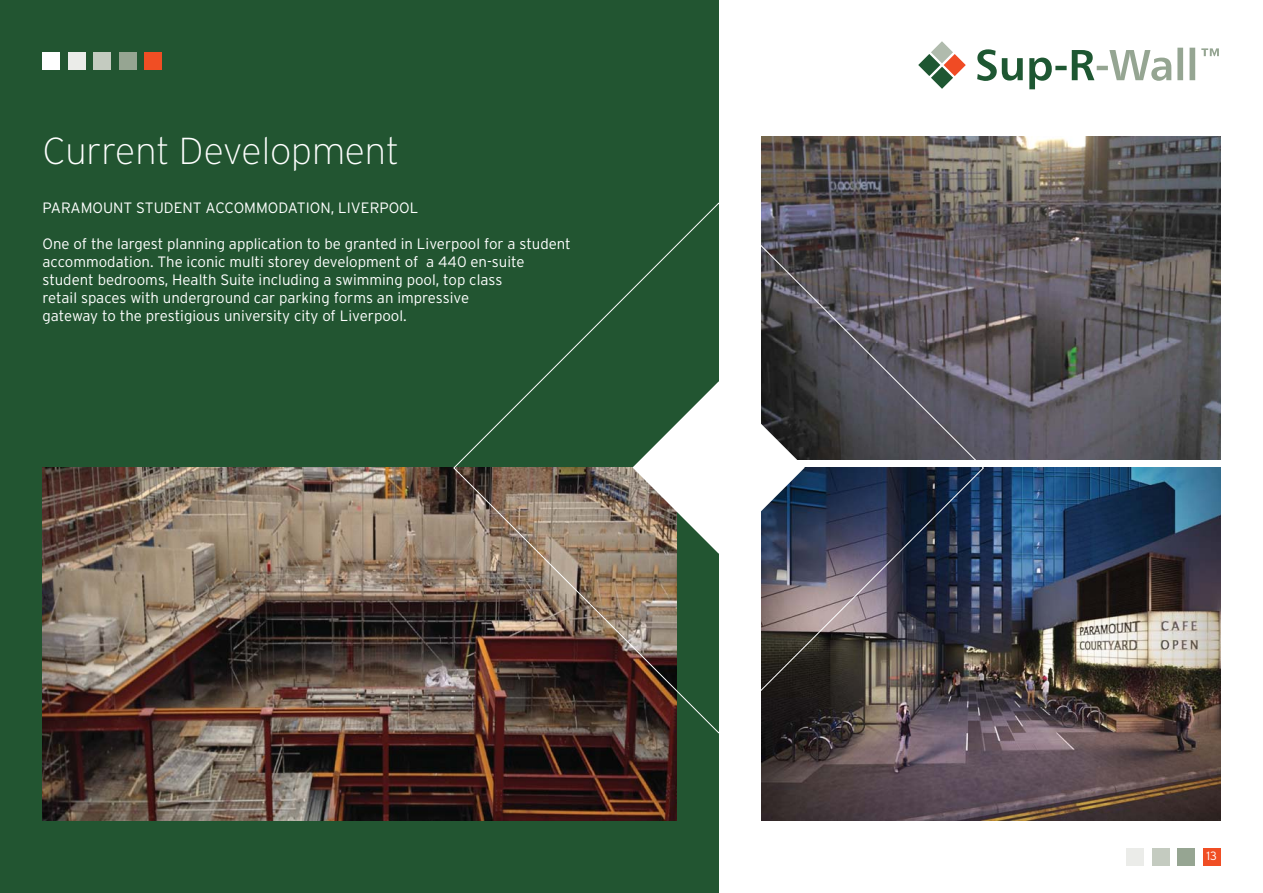
<style>
.page{position:relative;width:1263px;height:893px;background:#fff}
.page>*{position:absolute;margin:0;border:0;box-sizing:border-box;transform-origin:0 0}
.t1{font:200 37.5px "Interstate";color:#fff}
.t2{font:300 15px/18px "Interstate";color:#fff}
.t3{font:300 12px "Interstate";color:#fff}
</style>
<div class="page">
<img style="left:761px;top:136px;width:459px;height:323px">
<div style="left:0;top:0;width:719px;height:893px;background:#225531"></div>
<svg style="left:1072px;top:48px;width:147px;height:33px"></svg>
<svg style="left:977px;top:49px;width:89px;height:40px"></svg>
<svg style="left:918px;top:41px;width:48px;height:48px"></svg>
<img style="left:761px;top:468px;width:459px;height:353px">
<img style="left:43px;top:468px;width:633px;height:353px">
<img style="left:453px;top:202px;width:531px;height:532px">
<svg style="left:632px;top:381px;width:173px;height:173px"></svg>
<div style="left:43px;top:53px;width:17px;height:17px;background:#fff"></div>
<div style="left:68px;top:53px;width:17px;height:17px;background:#ebece9"></div>
<div style="left:94px;top:53px;width:17px;height:17px;background:#c4cbc0"></div>
<div style="left:119px;top:53px;width:17px;height:17px;background:#96a592"></div>
<div style="left:145px;top:53px;width:17px;height:17px;background:#f04e24"></div>
<div style="left:1127px;top:848px;width:17px;height:17px;background:#ebece9"></div>
<div style="left:1152px;top:848px;width:17px;height:17px;background:#c4cbc0"></div>
<div style="left:1178px;top:848px;width:17px;height:17px;background:#96a592"></div>
<div style="left:1203px;top:848px;width:17px;height:17px;background:#f04e24"></div>
<h1 class="t1" style="left:43px;top:137px;width:358px">Current Development</h1>
<p class="t2" style="left:43px;top:200px;width:377px">PARAMOUNT STUDENT ACCOMMODATION, LIVERPOOL</p>
<p class="t2" style="left:43px;top:236px;width:530px">One of the largest planning application to be granted in Liverpool for a student accommodation. The iconic multi storey development of a 440 en-suite student bedrooms, Health Suite including a swimming pool, top class<br>retail spaces with underground car parking forms an impressive<br>gateway to the prestigious university city of Liverpool.</p>
<p class="t3" style="left:1206px;top:851px;width:12px">13</p>
</div>
